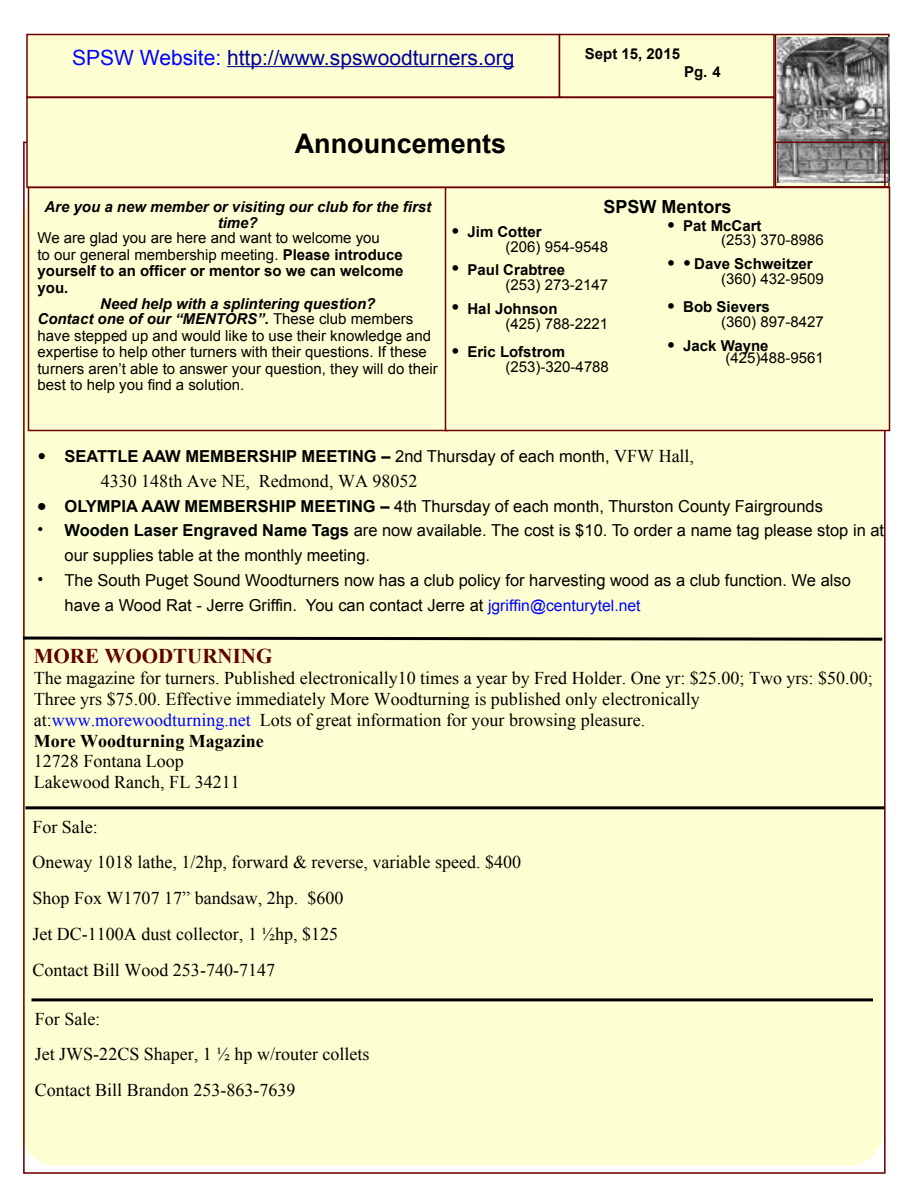
<style>
.page{position:relative;width:918px;height:1188px;background:#fff}
.page>*{position:absolute;margin:0;border:0;box-sizing:border-box;transform-origin:0 0}
.t1{font:700 27px "Arial";color:#000}
.t2{font:21px "Arial";color:#009}
.t3{font:700 21px "Times New Roman";color:#610000}
.t4{font:18px/35.7px "Times New Roman";color:#000}
.t5{font:700 18px "Arial";color:#000}
.t6{font:16.5px/24.8px "Arial";color:#000}
.t7{font:700 16.5px "Arial";color:#000}
.t8{font:15px/16.5px "Arial";color:#000}
.t9{font:italic 700 15px/16.5px "Arial";color:#000;text-align:center}
.t10{font:700 15px/15px "Arial";color:#000}
.s1{color:#00f}
.s2{font-weight:700}
.s3{font-weight:400;font-style:normal}
.s4{font-size:22.5px}
.s5{font-weight:400;font-size:22.5px}
.s6{font-weight:400}
.s7{font-weight:400;font-size:24.75px}
.s8{font-family:"Times New Roman";font-weight:400;font-size:18px}
.s9{font-weight:700;font-size:24.75px}
.s10{font-size:15.75px;color:#00f}
</style>
<div class="page">
<div style="left:775px;top:34px;width:115px;height:154px;border:2px solid #6d0002"></div>
<img style="left:777px;top:38px;width:112px;height:145px">
<div style="left:22px;top:190px;width:861px;height:976px;background:#fdffd2;border-radius:34px"></div>
<div style="left:28px;top:188px;width:419px;height:242px;background:#fdffd2"></div>
<div style="left:28px;top:187px;width:420px;height:244px;border:2px solid #6d0002"></div>
<div style="left:446px;top:188px;width:443px;height:242px;background:#fdffd2"></div>
<div style="left:445px;top:187px;width:445px;height:244px;border:2px solid #6d0002"></div>
<div style="left:27px;top:35px;width:532px;height:62px;background:#fdffd2"></div>
<div style="left:26px;top:34px;width:534px;height:64px;border:2px solid #6d0002"></div>
<hr style="left:227px;top:66px;width:287px;height:1px;background:#009">
<div style="left:560px;top:35px;width:214px;height:62px;background:#fdffd2"></div>
<div style="left:559px;top:34px;width:216px;height:64px;border:2px solid #6d0002"></div>
<div style="left:27px;top:98px;width:747px;height:89px;background:#fdffd2"></div>
<div style="left:26px;top:97px;width:749px;height:91px;border:2px solid #6d0002"></div>
<svg style="left:22px;top:635px;width:863px;height:7px"></svg>
<hr style="left:25px;top:806px;width:860px;height:3px;background:#000">
<hr style="left:32px;top:998px;width:841px;height:3px;background:#000">
<p class="t2" style="left:72px;top:49px;width:444px"><span class="s1">SPSW Website:</span> http://www.spswoodturners.org</p>
<p class="t10" style="left:585px;top:47px;width:97px">Sept 15, 2015</p>
<p class="t10" style="left:684px;top:65px;width:38px">Pg. 4</p>
<h1 class="t1" style="left:295px;top:133px;width:213px">Announcements</h1>
<p class="t9" style="left:44px;top:199px;width:388px">Are you a new member or visiting our club for the first time?</p>
<p class="t8" style="left:37px;top:231px;width:367px">We are glad you are here and want to welcome you<br>to our general membership meeting. <span class="s2">Please introduce yourself to an officer or mentor so we can welcome you.</span></p>
<p class="t9" style="left:37px;top:298px;width:377px;line-height:15px;text-align:left;text-indent:63px">Need help with a splintering question?<br>Contact one of our “MENTORS”. <span class="s3">These club members</span></p>
<p class="t8" style="left:37px;top:328px;width:402px">have stepped up and would like to use their knowledge and expertise to help other turners with their questions. If these turners arenʼt able to answer your question, they will do their best to help you find a solution.</p>
<p class="t5" style="left:603px;top:200px;width:129px">SPSW Mentors</p>
<p class="t8" style="left:505px;top:226px;width:104px;line-height:15px;text-indent:-54px"><span class="s4">•</span> <span class="s2">Jim Cotter<br></span>(206) 954-9548</p>
<p class="t8" style="left:505px;top:263px;width:104px;line-height:15px;text-indent:-54px"><span class="s4">•</span> <span class="s2">Paul Crabtree<br></span>(253) 273-2147</p>
<p class="t8" style="left:505px;top:302px;width:104px;line-height:15px;text-indent:-54px"><span class="s4">•</span> <span class="s2">Hal Johnson<br></span>(425) 788-2221</p>
<p class="t8" style="left:505px;top:346px;width:105px;line-height:15px;text-indent:-54px"><span class="s4">•</span> <span class="s2">Eric Lofstrom </span>(253)-320-4788</p>
<p class="t8" style="left:721px;top:221px;width:104px;line-height:13.5px;text-indent:-54px"><span class="s4">•</span> <span class="s2">Pat McCart<br></span>(253) 370-8986</p>
<p class="t10" style="left:721px;top:258px;width:104px;text-indent:-54px"><span class="s5">• •</span> Dave Schweitzer <span class="s6">(360) 432-9509</span></p>
<p class="t8" style="left:721px;top:301px;width:104px;line-height:15px;text-indent:-54px"><span class="s4">•</span> <span class="s2">Bob Sievers<br></span>(360) 897-8427</p>
<p class="t8" style="left:725px;top:342px;width:100px;line-height:12px;text-indent:-58px"><span class="s4">•</span> <span class="s2">Jack Wayne </span>(425)488-9561</p>
<p class="t7" style="left:38px;top:450px;width:658px"><span class="s7">•</span> SEATTLE AAW MEMBERSHIP MEETING – <span class="s6">2nd Thursday of each month,</span> <span class="s8">VFW Hall,</span></p>
<p class="t4" style="left:101px;top:465px;width:318px">4330 148th Ave NE, Redmond, WA 98052</p>
<p class="t6" style="left:38px;top:495px;width:787px"><span class="s9">•</span> <span class="s2">OLYMPIA AAW MEMBERSHIP MEETING –</span> 4th Thursday of each month, Thurston County Fairgrounds</p>
<p class="t6" style="left:64px;top:520px;width:821px;text-indent:-27px">• <span class="s2">Wooden Laser Engraved Name Tags</span> are now available. The cost is $10. To order a name tag please stop in at our supplies table at the monthly meeting.</p>
<p class="t6" style="left:64px;top:569px;width:788px;text-indent:-27px">• The South Puget Sound Woodturners now has a club policy for harvesting wood as a club function. We also have a Wood Rat - Jerre Griffin. You can contact Jerre at <span class="s10">jgriffin@centurytel.net</span></p>
<p class="t3" style="left:34px;top:649px;width:240px">MORE WOODTURNING</p>
<p class="t4" style="left:34px;top:670px;width:840px;line-height:20.7px">The magazine for turners. Published electronically10 times a year by Fred Holder. One yr: $25.00; Two yrs: $50.00; Three yrs $75.00. Effective immediately More Woodturning is published only electronically at:<span class="s1">www.morewoodturning.net</span> Lots of great information for your browsing pleasure.<br><span class="s2">More Woodturning Magazine</span></p>
<p class="t4" style="left:34px;top:753px;width:208px;line-height:20.7px">12728 Fontana Loop<br>Lakewood Ranch, FL 34211</p>
<p class="t4" style="left:32px;top:811px;width:490px">For Sale:<br>Oneway 1018 lathe, 1/2hp, forward &amp; reverse, variable speed. $400<br>Shop Fox W1707 17” bandsaw, 2hp. $600<br>Jet DC-1100A dust collector, 1 ½hp, $125<br>Contact Bill Wood 253-740-7147</p>
<p class="t4" style="left:35px;top:1003px;width:336px">For Sale:<br>Jet JWS-22CS Shaper, 1 ½ hp w/router collets<br>Contact Bill Brandon 253-863-7639</p>
</div>
